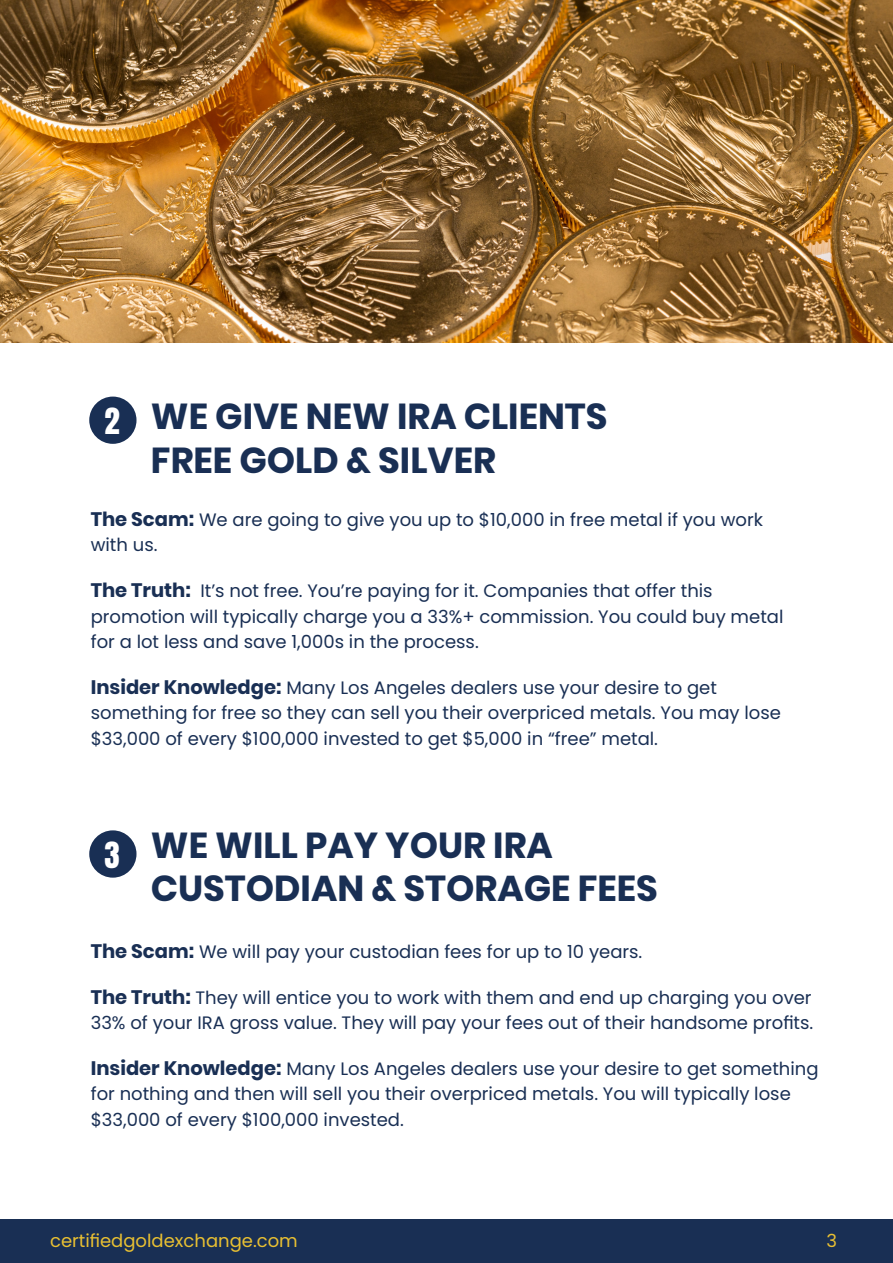
<style>
.page{position:relative;width:893px;height:1263px;background:#fff}
.page>*{position:absolute;margin:0;border:0;box-sizing:border-box;transform-origin:0 0}
.t1{font:700 36px/43.2px "Poppins";color:#192f54}
.t2{font:30.9px "Anton";color:#fff}
.t3{font:18px/25.5px "Poppins";color:#192f54}
.t4{font:18px "Poppins";color:#e9c032}
.s1{font-weight:700;font-size:19.5px}
</style>
<div class="page">
<div style="left:0;top:1220px;width:893px;height:43px;background:#192f54"></div>
<div style="left:89px;top:397px;width:47px;height:47px;background:#192f54;border-radius:50%"></div>
<div style="left:89px;top:830px;width:47px;height:48px;background:#192f54;border-radius:50%"></div>
<img style="left:0;top:0;width:893px;height:342px">
<p class="t2" style="left:104px;top:405px;width:17px">2</p>
<p class="t1" style="left:151px;top:395px;width:458px">WE GIVE NEW IRA CLIENTS<br>FREE GOLD &amp; SILVER</p>
<p class="t3" style="left:91px;top:507px;width:674px"><span class="s1">The Scam:</span> We are going to give you up to $10,000 in free metal if you work with us.</p>
<p class="t3" style="left:91px;top:578px;width:694px"><span class="s1">The Truth:</span> It’s not free. You’re paying for it. Companies that offer this promotion will typically charge you a 33%+ commission. You could buy metal for a lot less and save 1,000s in the process.</p>
<p class="t3" style="left:91px;top:675px;width:692px"><span class="s1">Insider Knowledge:</span> Many Los Angeles dealers use your desire to get something for free so they can sell you their overpriced metals. You may lose $33,000 of every $100,000 invested to get $5,000 in “free” metal.</p>
<p class="t2" style="left:104px;top:839px;width:17px">3</p>
<p class="t1" style="left:151px;top:824px;width:508px">WE WILL PAY YOUR IRA<br>CUSTODIAN &amp; STORAGE FEES</p>
<p class="t3" style="left:91px;top:939px;width:553px"><span class="s1">The Scam:</span> We will pay your custodian fees for up to 10 years.</p>
<p class="t3" style="left:91px;top:985px;width:724px"><span class="s1">The Truth:</span> They will entice you to work with them and end up charging you over<br>33% of your IRA gross value. They will pay your fees out of their handsome profits.</p>
<p class="t3" style="left:91px;top:1056px;width:729px"><span class="s1">Insider Knowledge:</span> Many Los Angeles dealers use your desire to get something for nothing and then will sell you their overpriced metals. You will typically lose $33,000 of every $100,000 invested.</p>
<p class="t4" style="left:50px;top:1230px;width:249px">certifiedgoldexchange.com</p>
<p class="t4" style="left:826px;top:1230px;width:12px">3</p>
</div>
